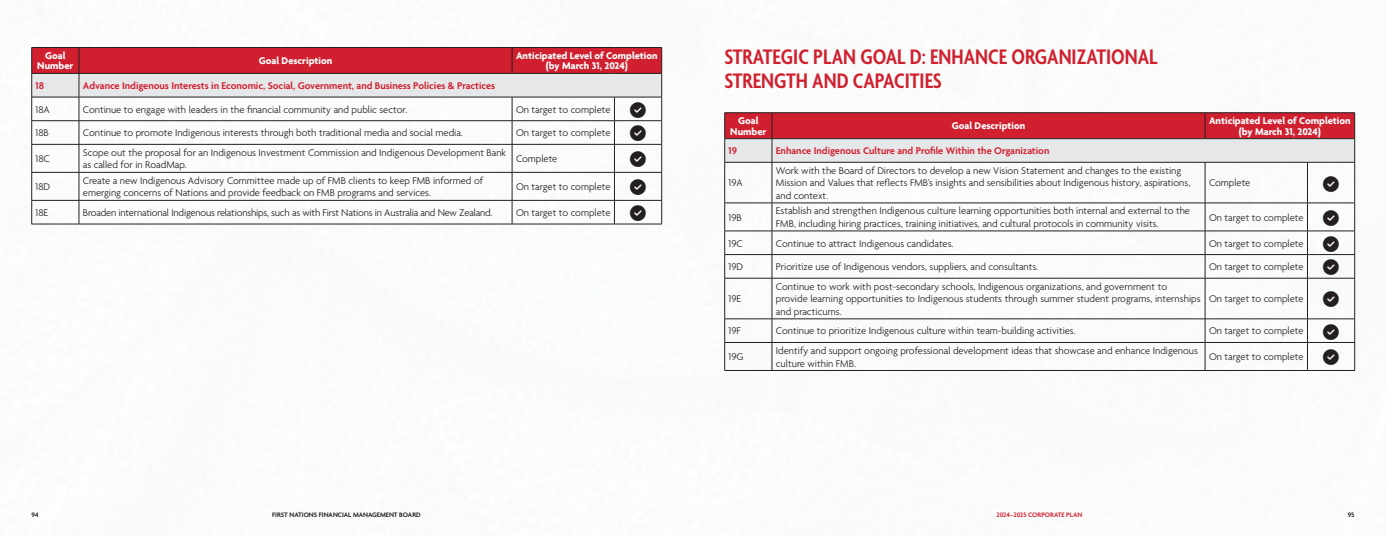
<style>
.page{position:relative;width:1386px;height:536px;background:#fff}
.page>*{position:absolute;margin:0;border:0;box-sizing:border-box;transform-origin:0 0}
.subhead{font:600 condensed 22.75px/24.5px "Agenda";color:#d0202f}
.t1{font:300 10.5px/12.6px "Agenda";color:#231f20}
.t2{font:600 10.5px "Agenda";color:#d0202f}
.Header_Row_copy{font:700 10.5px/10.5px "Agenda";color:#fff;text-align:center}
.t3{font:600 7px "Agenda";color:#231f20}
.t4{font:600 7px "Agenda";color:#d0202f}
</style>
<div class="page">
<img style="left:31px;top:47px;width:1325px;height:324px">
<hr style="left:32px;top:224px;width:47px;height:1px;background:#231f20">
<hr style="left:79px;top:224px;width:433px;height:1px;background:#231f20">
<hr style="left:512px;top:224px;width:102px;height:1px;background:#231f20">
<hr style="left:614px;top:224px;width:48px;height:1px;background:#231f20">
<hr style="left:724px;top:112px;width:48px;height:1px;background:#231f20">
<hr style="left:772px;top:112px;width:433px;height:1px;background:#231f20">
<hr style="left:1205px;top:112px;width:102px;height:1px;background:#231f20">
<hr style="left:1307px;top:112px;width:48px;height:1px;background:#231f20">
<svg style="left:724px;top:113px;width:631px;height:49px;background:#d47b84"></svg>
<hr style="left:724px;top:162px;width:48px;height:1px;background:#231f20">
<hr style="left:724px;top:162px;width:1px;height:41px;background:#231f20">
<hr style="left:772px;top:162px;width:433px;height:1px;background:#231f20">
<hr style="left:772px;top:162px;width:1px;height:41px;background:#231f20">
<hr style="left:1205px;top:162px;width:102px;height:1px;background:#231f20">
<hr style="left:1205px;top:162px;width:1px;height:41px;background:#231f20">
<hr style="left:1307px;top:162px;width:48px;height:1px;background:#231f20">
<hr style="left:1307px;top:162px;width:1px;height:41px;background:#231f20">
<hr style="left:1354px;top:162px;width:1px;height:41px;background:#231f20">
<hr style="left:724px;top:203px;width:48px;height:1px;background:#231f20">
<hr style="left:772px;top:203px;width:433px;height:1px;background:#231f20">
<hr style="left:1205px;top:203px;width:102px;height:1px;background:#231f20">
<hr style="left:1307px;top:203px;width:48px;height:1px;background:#231f20">
<hr style="left:724px;top:230px;width:48px;height:1px;background:#231f20">
<hr style="left:772px;top:230px;width:433px;height:1px;background:#231f20">
<hr style="left:1205px;top:230px;width:102px;height:1px;background:#231f20">
<hr style="left:1307px;top:230px;width:48px;height:1px;background:#231f20">
<hr style="left:724px;top:254px;width:48px;height:1px;background:#231f20">
<svg style="left:724px;top:203px;width:1px;height:75px"></svg>
<hr style="left:772px;top:254px;width:433px;height:1px;background:#231f20">
<svg style="left:772px;top:203px;width:1px;height:75px"></svg>
<hr style="left:1205px;top:254px;width:102px;height:1px;background:#231f20">
<svg style="left:1205px;top:203px;width:1px;height:75px"></svg>
<hr style="left:1307px;top:254px;width:48px;height:1px;background:#231f20">
<svg style="left:1307px;top:203px;width:1px;height:75px"></svg>
<svg style="left:1354px;top:203px;width:1px;height:75px"></svg>
<hr style="left:724px;top:278px;width:48px;height:1px;background:#231f20">
<hr style="left:724px;top:278px;width:1px;height:40px;background:#231f20">
<hr style="left:772px;top:278px;width:433px;height:1px;background:#231f20">
<hr style="left:772px;top:278px;width:1px;height:40px;background:#231f20">
<hr style="left:1205px;top:278px;width:102px;height:1px;background:#231f20">
<hr style="left:1205px;top:278px;width:1px;height:40px;background:#231f20">
<hr style="left:1307px;top:278px;width:48px;height:1px;background:#231f20">
<hr style="left:1307px;top:278px;width:1px;height:40px;background:#231f20">
<hr style="left:1354px;top:278px;width:1px;height:40px;background:#231f20">
<hr style="left:724px;top:318px;width:48px;height:1px;background:#231f20">
<hr style="left:772px;top:318px;width:433px;height:1px;background:#231f20">
<hr style="left:1205px;top:318px;width:102px;height:1px;background:#231f20">
<hr style="left:1307px;top:318px;width:48px;height:1px;background:#231f20">
<hr style="left:724px;top:342px;width:48px;height:1px;background:#231f20">
<svg style="left:724px;top:319px;width:1px;height:51px"></svg>
<hr style="left:772px;top:342px;width:433px;height:1px;background:#231f20">
<svg style="left:772px;top:319px;width:1px;height:51px"></svg>
<hr style="left:1205px;top:342px;width:102px;height:1px;background:#231f20">
<svg style="left:1205px;top:319px;width:1px;height:51px"></svg>
<hr style="left:1307px;top:342px;width:48px;height:1px;background:#231f20">
<svg style="left:1307px;top:319px;width:1px;height:51px"></svg>
<svg style="left:1354px;top:319px;width:1px;height:51px"></svg>
<hr style="left:724px;top:370px;width:48px;height:1px;background:#231f20">
<hr style="left:772px;top:370px;width:433px;height:1px;background:#231f20">
<hr style="left:1205px;top:370px;width:102px;height:1px;background:#231f20">
<hr style="left:1307px;top:370px;width:48px;height:1px;background:#231f20">
<svg style="left:32px;top:47px;width:631px;height:177px"></svg>
<svg style="left:1323px;top:176px;width:16px;height:15px"></svg>
<svg style="left:1323px;top:210px;width:16px;height:16px"></svg>
<svg style="left:1323px;top:236px;width:16px;height:15px"></svg>
<svg style="left:1323px;top:259px;width:16px;height:16px"></svg>
<svg style="left:1323px;top:291px;width:16px;height:16px"></svg>
<svg style="left:1323px;top:323px;width:16px;height:16px"></svg>
<svg style="left:1323px;top:349px;width:16px;height:16px"></svg>
<p class="Header_Row_copy" style="left:37px;top:51px;width:38px">Goal<br>Number</p>
<p class="Header_Row_copy" style="left:259px;top:56px;width:75px">Goal Description</p>
<p class="Header_Row_copy" style="left:516px;top:51px;width:143px">Anticipated Level of Completion (by March 31, 2024)</p>
<p class="t2" style="left:36px;top:80px;width:10px">18</p>
<p class="t2" style="left:83px;top:80px;width:414px">Advance Indigenous Interests in Economic, Social, Government, and Business Policies &amp; Practices</p>
<p class="t1" style="left:36px;top:104px;width:16px">18A</p>
<p class="t1" style="left:83px;top:104px;width:326px">Continue to engage with leaders in the financial community and public sector.</p>
<p class="t1" style="left:516px;top:104px;width:96px">On target to complete</p>
<p class="t1" style="left:36px;top:127px;width:15px">18B</p>
<p class="t1" style="left:83px;top:127px;width:381px">Continue to promote Indigenous interests through both traditional media and social media.</p>
<p class="t1" style="left:516px;top:127px;width:96px">On target to complete</p>
<p class="t1" style="left:36px;top:153px;width:16px">18C</p>
<p class="t1" style="left:83px;top:147px;width:425px">Scope out the proposal for an Indigenous Investment Commission and Indigenous Development Bank as called for in RoadMap.</p>
<p class="t1" style="left:516px;top:153px;width:43px">Complete</p>
<p class="t1" style="left:36px;top:181px;width:16px">18D</p>
<p class="t1" style="left:83px;top:175px;width:402px">Create a new Indigenous Advisory Committee made up of FMB clients to keep FMB informed of emerging concerns of Nations and provide feedback on FMB programs and services.</p>
<p class="t1" style="left:516px;top:181px;width:96px">On target to complete</p>
<p class="t1" style="left:36px;top:207px;width:14px">18E</p>
<p class="t1" style="left:83px;top:207px;width:411px">Broaden international Indigenous relationships, such as with First Nations in Australia and New Zealand.</p>
<p class="t1" style="left:516px;top:207px;width:96px">On target to complete</p>
<p class="subhead" style="left:724px;top:45px;width:435px">STRATEGIC PLAN GOAL D: ENHANCE ORGANIZATIONAL<br>STRENGTH AND CAPACITIES</p>
<p class="Header_Row_copy" style="left:730px;top:116px;width:38px">Goal<br>Number</p>
<p class="Header_Row_copy" style="left:952px;top:121px;width:75px">Goal Description</p>
<p class="Header_Row_copy" style="left:1209px;top:116px;width:143px">Anticipated Level of Completion (by March 31, 2024)</p>
<p class="t2" style="left:729px;top:145px;width:10px">19</p>
<p class="t2" style="left:776px;top:145px;width:275px">Enhance Indigenous Culture and Profile Within the Organization</p>
<p class="t1" style="left:729px;top:177px;width:16px">19A</p>
<p class="t1" style="left:776px;top:165px;width:416px">Work with the Board of Directors to develop a new Vision Statement and changes to the existing<br>Mission and Values that reflects FMB’s insights and sensibilities about Indigenous history, aspirations, and context.</p>
<p class="t1" style="left:1209px;top:177px;width:43px">Complete</p>
<p class="t1" style="left:729px;top:211px;width:15px">19B</p>
<p class="t1" style="left:776px;top:205px;width:416px">Establish and strengthen Indigenous culture learning opportunities both internal and external to the<br>FMB, including hiring practices, training initiatives, and cultural protocols in community visits.</p>
<p class="t1" style="left:1209px;top:211px;width:96px">On target to complete</p>
<p class="t1" style="left:729px;top:237px;width:16px">19C</p>
<p class="t1" style="left:776px;top:237px;width:179px">Continue to attract Indigenous candidates.</p>
<p class="t1" style="left:1209px;top:237px;width:96px">On target to complete</p>
<p class="t1" style="left:729px;top:261px;width:16px">19D</p>
<p class="t1" style="left:776px;top:261px;width:264px">Prioritize use of Indigenous vendors, suppliers, and consultants.</p>
<p class="t1" style="left:1209px;top:261px;width:96px">On target to complete</p>
<p class="t1" style="left:729px;top:293px;width:14px">19E</p>
<p class="t1" style="left:776px;top:280px;width:426px">Continue to work with post-secondary schools, Indigenous organizations, and government to provide learning opportunities to Indigenous students through summer student programs, internships and practicums.</p>
<p class="t1" style="left:1209px;top:293px;width:96px">On target to complete</p>
<p class="t1" style="left:729px;top:325px;width:14px">19F</p>
<p class="t1" style="left:776px;top:325px;width:301px">Continue to prioritize Indigenous culture within team-building activities.</p>
<p class="t1" style="left:1209px;top:325px;width:96px">On target to complete</p>
<p class="t1" style="left:729px;top:351px;width:16px">19G</p>
<p class="t1" style="left:776px;top:345px;width:424px">Identify and support ongoing professional development ideas that showcase and enhance Indigenous culture within FMB.</p>
<p class="t1" style="left:1209px;top:351px;width:96px">On target to complete</p>
<p class="t3" style="left:32px;top:511px;width:9px">94</p>
<p class="t3" style="left:272px;top:511px;width:150px">FIRST NATIONS FINANCIAL MANAGEMENT BOARD</p>
<p class="t4" style="left:997px;top:511px;width:87px">2024–2025 CORPORATE PLAN</p>
<p class="t3" style="left:1348px;top:511px;width:8px">95</p>
</div>
